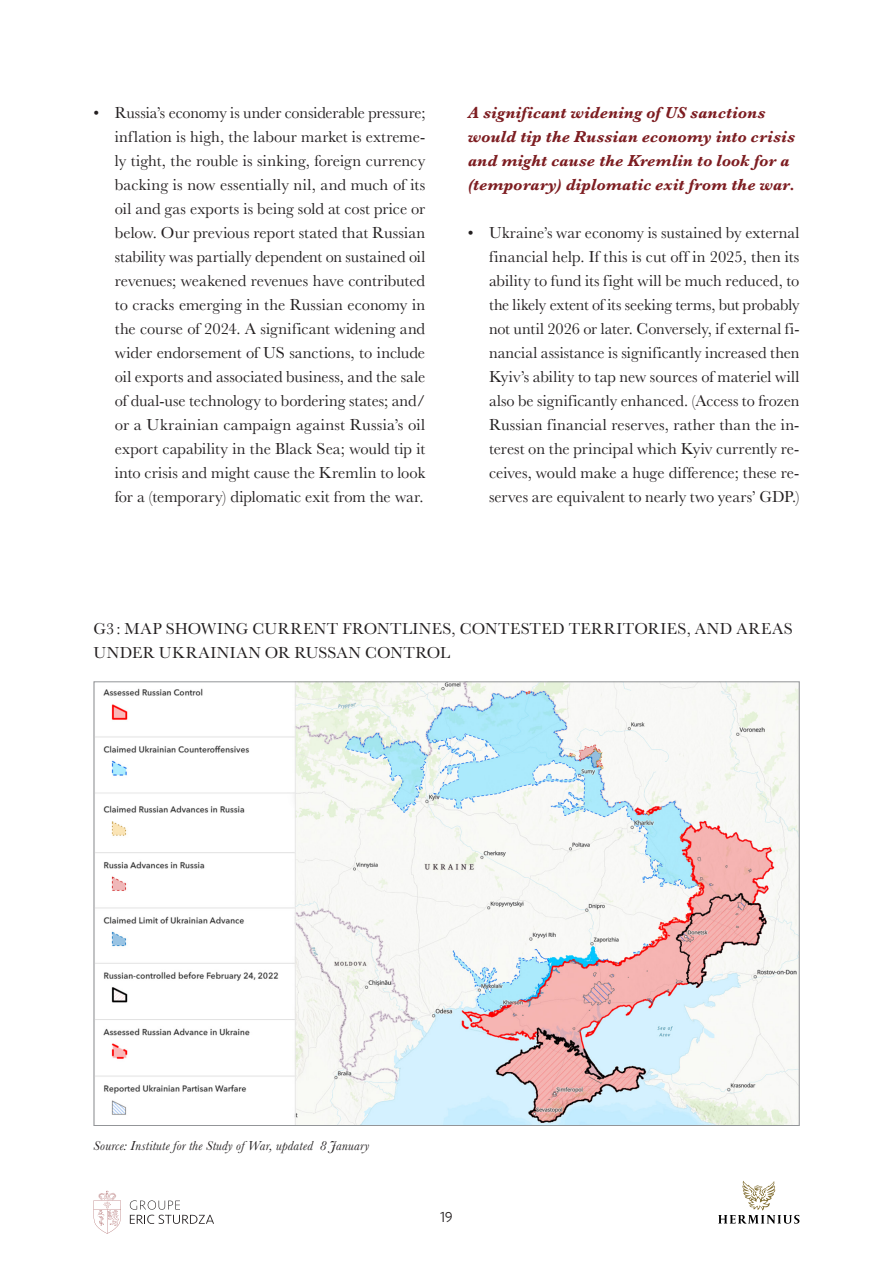
<style>
.page{position:relative;width:893px;height:1263px;background:#fff}
.page>*{position:absolute;margin:0;border:0;box-sizing:border-box;transform-origin:0 0}
.t1{font:16.5px/24px "Baskerville";letter-spacing:.005em;color:#231f20;text-align:justify}
.t2{font:italic 700 16.5px/24px "Baskerville";letter-spacing:.01em;color:#7d1d21}
.t3{font:16.5px/24px "Baskerville";letter-spacing:.025em;color:#231f20}
.t4{font:300 15px "Seravek";color:#231f20}
.t5{font:italic 13.5px "Baskerville";letter-spacing:.02em;color:#231f20}
</style>
<div class="page">
<svg style="left:94px;top:1191px;width:27px;height:42px"></svg>
<svg style="left:130px;top:1200px;width:84px;height:24px"></svg>
<svg style="left:718px;top:1181px;width:81px;height:43px"></svg>
<img style="left:96px;top:684px;width:701px;height:440px">
<p class="t1" style="left:115px;top:102px;width:312px;text-indent:-21px">• Russia’s economy is under considerable pressure; inflation is high, the labour market is extreme&shy;ly tight, the rouble is sinking, foreign currency backing is now essentially nil, and much of its oil and gas exports is being sold at cost price or below. Our previous report stated that Russian stability was partially dependent on sustained oil revenues; weakened revenues have contributed to cracks emerging in the Russian economy in the course of 2024. A significant widening and wider endorsement of US sanctions, to include oil exports and associated business, and the sale of dual-use technology to bordering states; and/ or a Ukrainian campaign against Russia’s oil export capability in the Black Sea; would tip it into crisis and might cause the Kremlin to look for a (temporary) diplomatic exit from the war.</p>
<p class="t2" style="left:468px;top:102px;width:329px">A significant widening of US sanctions would tip the Russian economy into crisis and might cause the Kremlin to look for a (temporary) diplomatic exit from the war.</p>
<p class="t1" style="left:489px;top:222px;width:312px;text-indent:-21px">• Ukraine’s war economy is sustained by external financial help. If this is cut off in 2025, then its ability to fund its fight will be much reduced, to the likely extent of its seeking terms, but probably not until 2026 or later. Conversely, if external fi&shy;nancial assistance is significantly increased then Kyiv’s ability to tap new sources of materiel will also be significantly enhanced. (Access to frozen Russian financial reserves, rather than the in&shy;terest on the principal which Kyiv currently re&shy;ceives, would make a huge difference; these re&shy;serves are equivalent to nearly two years’ GDP.)</p>
<p class="t3" style="left:94px;top:618px;width:701px">G3 : MAP SHOWING CURRENT FRONTLINES, CONTESTED TERRITORIES, AND AREAS<br>UNDER UKRAINIAN OR RUSSAN CONTROL</p>
<p class="t5" style="left:94px;top:1140px;width:277px">Source: Institute for the Study of War, updated 8 January</p>
<p class="t4" style="left:440px;top:1208px;width:14px">19</p>
</div>
